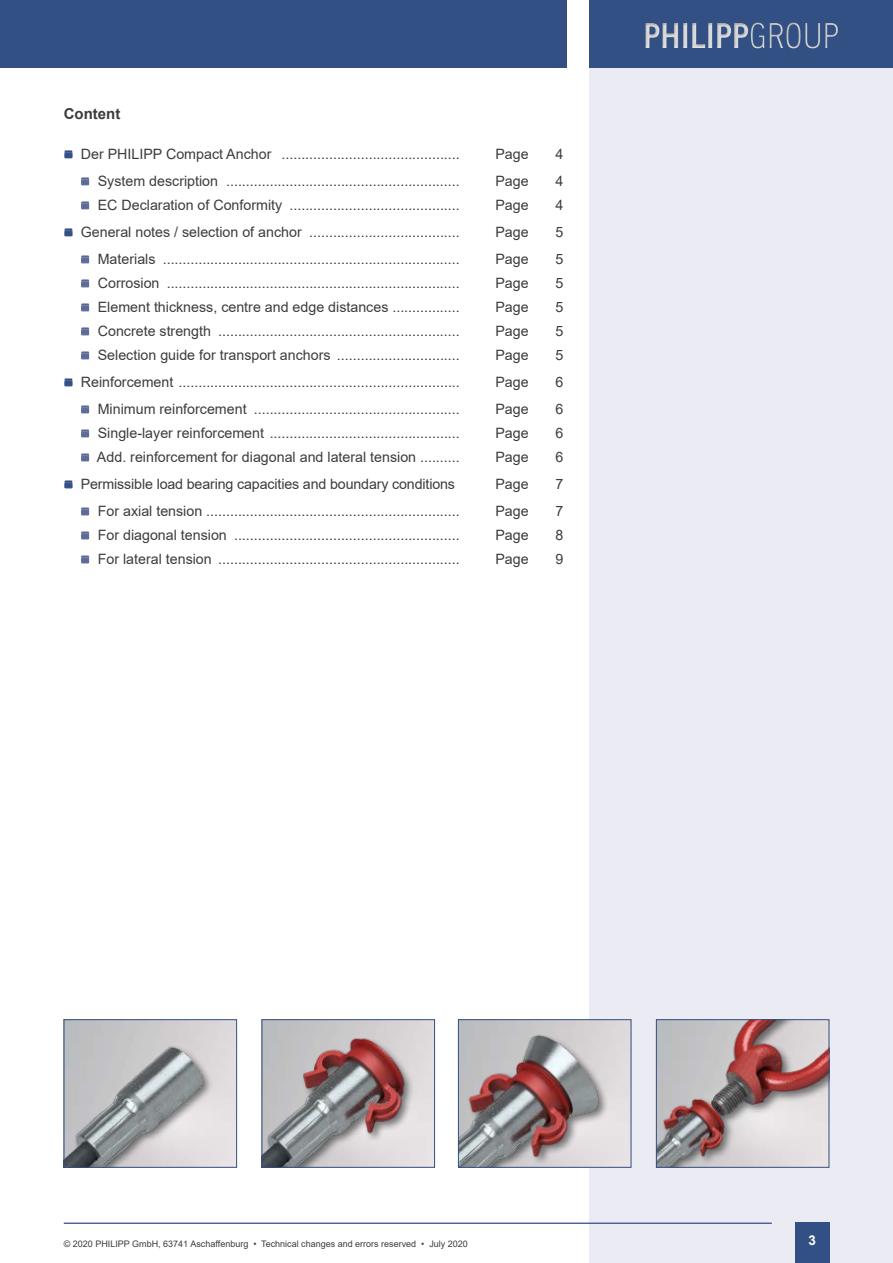
<style>
.page{position:relative;width:893px;height:1263px;background:#fff}
.page>*{position:absolute;margin:0;border:0;box-sizing:border-box;transform-origin:0 0}
.t1{font:700 36px "CA Normal";color:#dbdbdb}
.t2{font:700 15px "Arial";color:#3c3c3b}
.t3{font:14.25px "Arial";color:#3c3c3b}
.t4{font:14.25px "Arial";color:#3c3c3b}
.t5{font:700 13.5px "Arial";color:#fff}
.t6{font:9px "Arial";color:#3c3c3b}
.s1{font-weight:300}
</style>
<div class="page">
<div style="left:590px;top:0;width:303px;height:1263px;background:#ebebf3"></div>
<div style="left:0;top:0;width:566px;height:68px;background:#325084"></div>
<div style="left:590px;top:0;width:303px;height:68px;background:#325084"></div>
<div style="left:795px;top:1222px;width:34px;height:41px;background:#325084"></div>
<hr style="left:64px;top:1222px;width:708px;height:2px;background:#325084">
<div style="left:642px;top:19px;width:197px;height:30px;background:#000;opacity:.75"></div>
<svg style="left:65px;top:151px;width:7px;height:7px"></svg>
<div style="left:81px;top:178px;width:8px;height:7px;border:1px solid #707aa4"></div>
<svg style="left:82px;top:178px;width:7px;height:7px"></svg>
<div style="left:81px;top:202px;width:8px;height:7px;border:1px solid #707aa4"></div>
<svg style="left:82px;top:202px;width:7px;height:7px"></svg>
<svg style="left:65px;top:229px;width:7px;height:7px"></svg>
<div style="left:81px;top:256px;width:8px;height:7px;border:1px solid #707aa4"></div>
<svg style="left:82px;top:256px;width:7px;height:7px"></svg>
<div style="left:81px;top:280px;width:8px;height:7px;border:1px solid #707aa4"></div>
<svg style="left:82px;top:280px;width:7px;height:7px"></svg>
<div style="left:81px;top:304px;width:8px;height:7px;border:1px solid #707aa4"></div>
<svg style="left:82px;top:304px;width:7px;height:7px"></svg>
<div style="left:81px;top:328px;width:8px;height:7px;border:1px solid #707aa4"></div>
<svg style="left:82px;top:328px;width:7px;height:7px"></svg>
<div style="left:81px;top:352px;width:8px;height:7px;border:1px solid #707aa4"></div>
<svg style="left:82px;top:352px;width:7px;height:7px"></svg>
<svg style="left:65px;top:379px;width:7px;height:7px"></svg>
<div style="left:81px;top:406px;width:8px;height:7px;border:1px solid #707aa4"></div>
<svg style="left:82px;top:406px;width:7px;height:7px"></svg>
<div style="left:81px;top:430px;width:8px;height:7px;border:1px solid #707aa4"></div>
<svg style="left:82px;top:430px;width:7px;height:7px"></svg>
<div style="left:81px;top:454px;width:8px;height:7px;border:1px solid #707aa4"></div>
<svg style="left:82px;top:454px;width:7px;height:7px"></svg>
<svg style="left:65px;top:481px;width:7px;height:7px"></svg>
<div style="left:81px;top:508px;width:8px;height:7px;border:1px solid #707aa4"></div>
<svg style="left:82px;top:508px;width:7px;height:7px"></svg>
<div style="left:81px;top:532px;width:8px;height:7px;border:1px solid #707aa4"></div>
<svg style="left:82px;top:532px;width:7px;height:7px"></svg>
<div style="left:81px;top:556px;width:8px;height:7px;border:1px solid #707aa4"></div>
<svg style="left:82px;top:556px;width:7px;height:7px"></svg>
<img style="left:264px;top:1021px;width:169px;height:144px">
<div style="left:262px;top:1019px;width:173px;height:148px;border:1px solid #325084"></div>
<img style="left:460px;top:1021px;width:169px;height:144px">
<div style="left:458px;top:1019px;width:173px;height:148px;border:1px solid #325084"></div>
<img style="left:66px;top:1021px;width:169px;height:144px">
<div style="left:64px;top:1019px;width:173px;height:148px;border:1px solid #325084"></div>
<img style="left:658px;top:1021px;width:169px;height:144px">
<div style="left:656px;top:1019px;width:173px;height:148px;border:1px solid #325084"></div>
<p class="t2" style="left:64px;top:103px;width:58px">Content</p>
<p class="t3" style="left:81px;top:144px;width:381px">Der PHILIPP Compact Anchor .............................................</p>
<p class="t4" style="left:495px;top:144px;width:35px">Page</p>
<p class="t3" style="left:555px;top:144px;width:9px">4</p>
<p class="t3" style="left:98px;top:171px;width:363px">System description ...........................................................</p>
<p class="t4" style="left:495px;top:171px;width:35px">Page</p>
<p class="t3" style="left:555px;top:171px;width:9px">4</p>
<p class="t3" style="left:98px;top:195px;width:364px">EC Declaration of Conformity ...........................................</p>
<p class="t4" style="left:495px;top:195px;width:35px">Page</p>
<p class="t3" style="left:555px;top:195px;width:9px">4</p>
<p class="t3" style="left:81px;top:222px;width:380px">General notes / selection of anchor ......................................</p>
<p class="t4" style="left:495px;top:222px;width:35px">Page</p>
<p class="t3" style="left:555px;top:222px;width:9px">5</p>
<p class="t3" style="left:98px;top:249px;width:363px">Materials ...........................................................................</p>
<p class="t4" style="left:495px;top:249px;width:35px">Page</p>
<p class="t3" style="left:555px;top:249px;width:9px">5</p>
<p class="t3" style="left:98px;top:273px;width:363px">Corrosion ..........................................................................</p>
<p class="t4" style="left:495px;top:273px;width:35px">Page</p>
<p class="t3" style="left:555px;top:273px;width:9px">5</p>
<p class="t3" style="left:98px;top:297px;width:363px">Element thickness, centre and edge distances .................</p>
<p class="t4" style="left:495px;top:297px;width:35px">Page</p>
<p class="t3" style="left:555px;top:297px;width:9px">5</p>
<p class="t3" style="left:98px;top:321px;width:363px">Concrete strength .............................................................</p>
<p class="t4" style="left:495px;top:321px;width:35px">Page</p>
<p class="t3" style="left:555px;top:321px;width:9px">5</p>
<p class="t3" style="left:98px;top:345px;width:363px">Selection guide for transport anchors ...............................</p>
<p class="t4" style="left:495px;top:345px;width:35px">Page</p>
<p class="t3" style="left:555px;top:345px;width:9px">5</p>
<p class="t3" style="left:81px;top:372px;width:381px">Reinforcement .......................................................................</p>
<p class="t4" style="left:495px;top:372px;width:35px">Page</p>
<p class="t3" style="left:555px;top:372px;width:9px">6</p>
<p class="t3" style="left:98px;top:399px;width:363px">Minimum reinforcement ....................................................</p>
<p class="t4" style="left:495px;top:399px;width:35px">Page</p>
<p class="t3" style="left:555px;top:399px;width:9px">6</p>
<p class="t3" style="left:98px;top:423px;width:364px">Single-layer reinforcement ................................................</p>
<p class="t4" style="left:495px;top:423px;width:35px">Page</p>
<p class="t3" style="left:555px;top:423px;width:9px">6</p>
<p class="t3" style="left:97px;top:447px;width:364px">Add. reinforcement for diagonal and lateral tension ..........</p>
<p class="t4" style="left:495px;top:447px;width:35px">Page</p>
<p class="t3" style="left:555px;top:447px;width:9px">6</p>
<p class="t3" style="left:81px;top:474px;width:376px">Permissible load bearing capacities and boundary conditions</p>
<p class="t4" style="left:495px;top:474px;width:35px">Page</p>
<p class="t3" style="left:555px;top:474px;width:9px">7</p>
<p class="t3" style="left:98px;top:501px;width:363px">For axial tension ................................................................</p>
<p class="t4" style="left:495px;top:501px;width:35px">Page</p>
<p class="t3" style="left:555px;top:501px;width:9px">7</p>
<p class="t3" style="left:98px;top:525px;width:363px">For diagonal tension .........................................................</p>
<p class="t4" style="left:495px;top:525px;width:35px">Page</p>
<p class="t3" style="left:555px;top:525px;width:9px">8</p>
<p class="t3" style="left:98px;top:549px;width:363px">For lateral tension .............................................................</p>
<p class="t4" style="left:495px;top:549px;width:35px">Page</p>
<p class="t3" style="left:555px;top:549px;width:9px">9</p>
<h1 class="t1" style="left:643px;top:10px;width:198px">PHILIPP<span class="s1">GROUP</span></h1>
<p class="t6" style="left:64px;top:1237px;width:406px">© 2020 PHILIPP GmbH, 63741 Aschaffenburg • Technical changes and errors reserved • July 2020</p>
<p class="t5" style="left:808px;top:1231px;width:9px">3</p>
</div>
